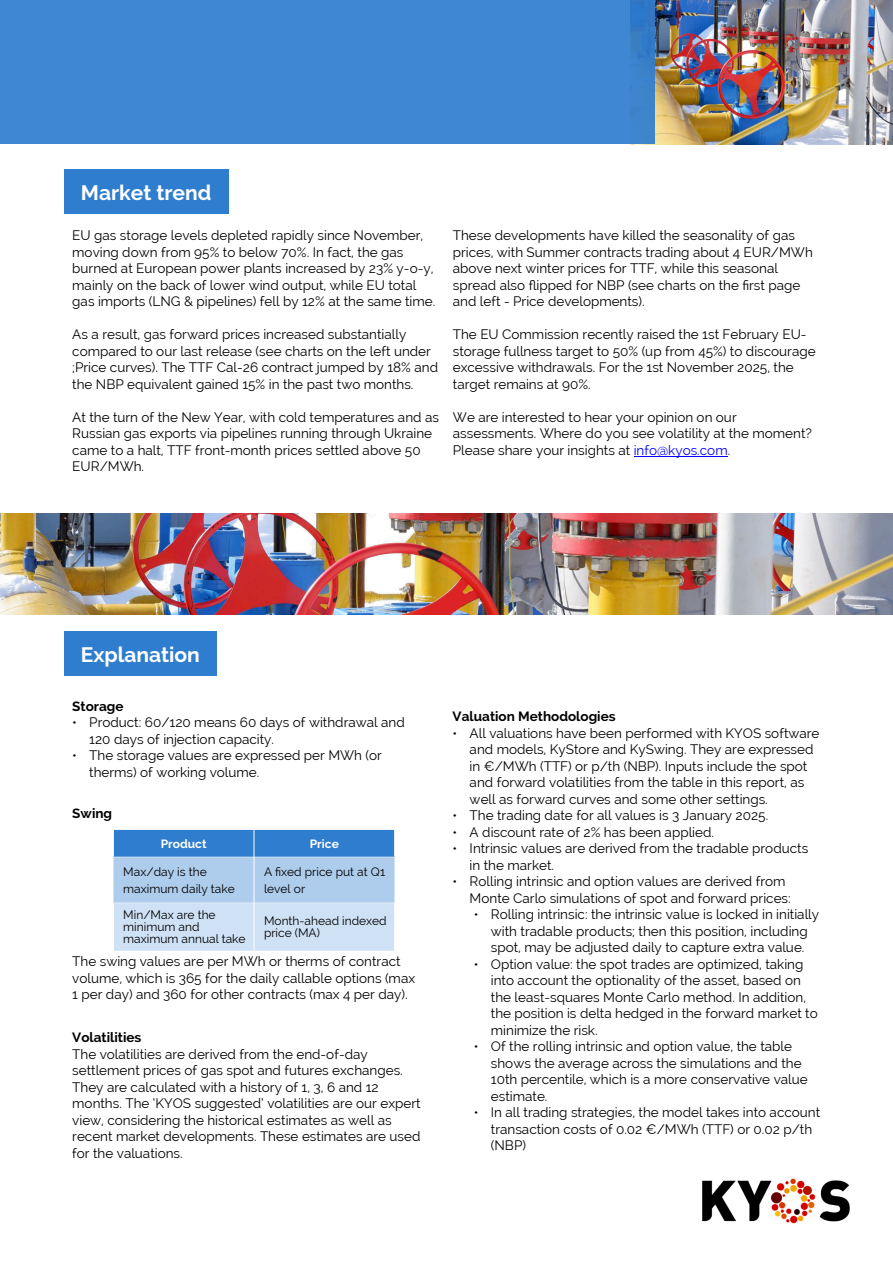
<style>
.page{position:relative;width:893px;height:1263px;background:#fff}
.page>*{position:absolute;margin:0;border:0;box-sizing:border-box;transform-origin:0 0}
.t1{font:700 21px "Raleway";color:#fff}
.t2{font:13.5px "Raleway";color:#000}
.t3{font:700 13.5px "Raleway";color:#000}
.t4{font:12px "Raleway";color:#000}
.t5{font:700 12px "Raleway";color:#fff}
.s1{color:#00f}
</style>
<div class="page">
<img style="left:655px;top:0;width:238px;height:144px">
<img style="left:702px;top:1178px;width:148px;height:46px">
<div style="left:113px;top:829px;width:282px;height:28px;background:#2f7dcf"></div>
<div style="left:113px;top:857px;width:282px;height:46px;background:#aeccec"></div>
<div style="left:113px;top:903px;width:282px;height:48px;background:#cfe1f4"></div>
<hr style="left:113px;top:856px;width:1px;height:47px;background:#d3e3f4">
<hr style="left:394px;top:856px;width:1px;height:47px;background:#d2e3f4">
<hr style="left:254px;top:829px;width:1px;height:122px;background:#fff">
<svg style="left:113px;top:830px;width:1px;height:26px"></svg>
<svg style="left:394px;top:830px;width:1px;height:26px"></svg>
<hr style="left:113px;top:903px;width:1px;height:49px;background:#fff">
<hr style="left:394px;top:903px;width:1px;height:49px;background:#fff">
<hr style="left:113px;top:856px;width:282px;height:1px;background:#68a1dc">
<hr style="left:113px;top:902px;width:282px;height:1px;background:#caddf2">
<hr style="left:113px;top:829px;width:282px;height:1px;background:#fff">
<div style="left:64px;top:631px;width:153px;height:45px;background:#2f7dcf"></div>
<hr style="left:634px;top:456px;width:94px;height:1px;background:#00f">
<div style="left:64px;top:170px;width:165px;height:44px;background:#2f7dcf"></div>
<img style="left:0;top:514px;width:893px;height:101px">
<div style="left:0;top:0;width:655px;height:144px;background:#3f87d2"></div>
<p class="t1" style="left:81px;top:180px;width:132px">Market trend</p>
<p class="t2" style="left:72px;top:228px;width:352px">EU gas storage levels depleted rapidly since November,</p>
<p class="t2" style="left:72px;top:244px;width:333px">moving down from 95% to below 70%. In fact, the gas</p>
<p class="t2" style="left:72px;top:261px;width:363px">burned at European power plants increased by 23% y-o-y,</p>
<p class="t2" style="left:72px;top:277px;width:346px">mainly on the back of lower wind output, while EU total</p>
<p class="t2" style="left:72px;top:294px;width:365px">gas imports (LNG &amp; pipelines) fell by 12% at the same time.</p>
<p class="t2" style="left:72px;top:327px;width:336px">As a result, gas forward prices increased substantially</p>
<p class="t2" style="left:72px;top:343px;width:360px">compared to our last release (see charts on the left under</p>
<p class="t2" style="left:72px;top:360px;width:367px">;Price curves). The TTF Cal-26 contract jumped by 18% and</p>
<p class="t2" style="left:72px;top:376px;width:343px">the NBP equivalent gained 15% in the past two months.</p>
<p class="t2" style="left:72px;top:409px;width:368px">At the turn of the New Year, with cold temperatures and as</p>
<p class="t2" style="left:72px;top:426px;width:361px">Russian gas exports via pipelines running through Ukraine</p>
<p class="t2" style="left:72px;top:442px;width:350px">came to a halt, TTF front-month prices settled above 50</p>
<p class="t2" style="left:72px;top:459px;width:73px">EUR/MWh.</p>
<p class="t2" style="left:453px;top:228px;width:344px">These developments have killed the seasonality of gas</p>
<p class="t2" style="left:453px;top:244px;width:362px">prices, with Summer contracts trading about 4 EUR/MWh</p>
<p class="t2" style="left:453px;top:261px;width:327px">above next winter prices for TTF, while this seasonal</p>
<p class="t2" style="left:453px;top:277px;width:349px">spread also flipped for NBP (see charts on the first page</p>
<p class="t2" style="left:453px;top:294px;width:193px">and left - Price developments).</p>
<p class="t2" style="left:453px;top:327px;width:355px">The EU Commission recently raised the 1st February EU-</p>
<p class="t2" style="left:453px;top:343px;width:364px">storage fullness target to 50% (up from 45%) to discourage</p>
<p class="t2" style="left:453px;top:360px;width:342px">excessive withdrawals. For the 1st November 2025, the</p>
<p class="t2" style="left:453px;top:376px;width:139px">target remains at 90%.</p>
<p class="t2" style="left:453px;top:409px;width:285px">We are interested to hear your opinion on our</p>
<p class="t2" style="left:453px;top:426px;width:361px">assessments. Where do you see volatility at the moment?</p>
<p class="t2" style="left:453px;top:442px;width:279px">Please share your insights at <span class="s1">info@kyos.com</span>.</p>
<p class="t1" style="left:81px;top:642px;width:121px">Explanation</p>
<p class="t3" style="left:72px;top:698px;width:53px">Storage</p>
<p class="t2" style="left:72px;top:715px;width:334px">• Product: 60/120 means 60 days of withdrawal and</p>
<p class="t2" style="left:89px;top:731px;width:186px">120 days of injection capacity.</p>
<p class="t2" style="left:72px;top:748px;width:311px">• The storage values are expressed per MWh (or</p>
<p class="t2" style="left:89px;top:764px;width:172px">therms) of working volume.</p>
<p class="t3" style="left:72px;top:805px;width:41px">Swing</p>
<p class="t5" style="left:161px;top:836px;width:47px">Product</p>
<p class="t5" style="left:310px;top:836px;width:31px">Price</p>
<p class="t4" style="left:123px;top:865px;width:85px">Max/day is the</p>
<p class="t4" style="left:123px;top:881px;width:113px">maximum daily take</p>
<p class="t4" style="left:264px;top:865px;width:123px">A fixed price put at Q1</p>
<p class="t4" style="left:264px;top:881px;width:43px">level or</p>
<p class="t4" style="left:123px;top:908px;width:94px">Min/Max are the</p>
<p class="t4" style="left:123px;top:920px;width:78px">minimum and</p>
<p class="t4" style="left:123px;top:932px;width:124px">maximum annual take</p>
<p class="t4" style="left:264px;top:914px;width:124px">Month-ahead indexed</p>
<p class="t4" style="left:264px;top:926px;width:58px">price (MA)</p>
<p class="t2" style="left:72px;top:954px;width:330px">The swing values are per MWh or therms of contract</p>
<p class="t2" style="left:72px;top:970px;width:344px">volume, which is 365 for the daily callable options (max</p>
<p class="t2" style="left:72px;top:987px;width:337px">1 per day) and 360 for other contracts (max 4 per day).</p>
<p class="t3" style="left:72px;top:1029px;width:71px">Volatilities</p>
<p class="t2" style="left:72px;top:1046px;width:297px">The volatilities are derived from the end-of-day</p>
<p class="t2" style="left:72px;top:1062px;width:332px">settlement prices of gas spot and futures exchanges.</p>
<p class="t2" style="left:72px;top:1079px;width:308px">They are calculated with a history of 1, 3, 6 and 12</p>
<p class="t2" style="left:72px;top:1095px;width:350px">months. The ‘KYOS suggested’ volatilities are our expert</p>
<p class="t2" style="left:72px;top:1112px;width:321px">view, considering the historical estimates as well as</p>
<p class="t2" style="left:72px;top:1128px;width:350px">recent market developments. These estimates are used</p>
<p class="t2" style="left:72px;top:1145px;width:112px">for the valuations.</p>
<p class="t3" style="left:453px;top:708px;width:164px">Valuation Methodologies</p>
<p class="t2" style="left:453px;top:725px;width:368px">• All valuations have been performed with KYOS software</p>
<p class="t2" style="left:470px;top:741px;width:345px">and models, KyStore and KySwing. They are expressed</p>
<p class="t2" style="left:470px;top:758px;width:339px">in €/MWh (TTF) or p/th (NBP). Inputs include the spot</p>
<p class="t2" style="left:470px;top:774px;width:336px">and forward volatilities from the table in this report, as</p>
<p class="t2" style="left:470px;top:791px;width:300px">well as forward curves and some other settings.</p>
<p class="t2" style="left:453px;top:807px;width:317px">• The trading date for all values is 3 January 2025.</p>
<p class="t2" style="left:453px;top:824px;width:263px">• A discount rate of 2% has been applied.</p>
<p class="t2" style="left:453px;top:840px;width:357px">• Intrinsic values are derived from the tradable products</p>
<p class="t2" style="left:470px;top:857px;width:86px">in the market.</p>
<p class="t2" style="left:453px;top:873px;width:334px">• Rolling intrinsic and option values are derived from</p>
<p class="t2" style="left:470px;top:890px;width:323px">Monte Carlo simulations of spot and forward prices:</p>
<p class="t2" style="left:474px;top:906px;width:347px">• Rolling intrinsic: the intrinsic value is locked in initially</p>
<p class="t2" style="left:491px;top:923px;width:318px">with tradable products; then this position, including</p>
<p class="t2" style="left:491px;top:939px;width:315px">spot, may be adjusted daily to capture extra value.</p>
<p class="t2" style="left:474px;top:956px;width:331px">• Option value: the spot trades are optimized, taking</p>
<p class="t2" style="left:491px;top:972px;width:312px">into account the optionality of the asset, based on</p>
<p class="t2" style="left:491px;top:989px;width:317px">the least-squares Monte Carlo method. In addition,</p>
<p class="t2" style="left:491px;top:1005px;width:328px">the position is delta hedged in the forward market to</p>
<p class="t2" style="left:491px;top:1022px;width:108px">minimize the risk.</p>
<p class="t2" style="left:474px;top:1038px;width:320px">• Of the rolling intrinsic and option value, the table</p>
<p class="t2" style="left:491px;top:1055px;width:312px">shows the average across the simulations and the</p>
<p class="t2" style="left:491px;top:1071px;width:318px">10th percentile, which is a more conservative value</p>
<p class="t2" style="left:491px;top:1088px;width:58px">estimate.</p>
<p class="t2" style="left:474px;top:1104px;width:348px">• In all trading strategies, the model takes into account</p>
<p class="t2" style="left:491px;top:1121px;width:323px">transaction costs of 0.02 €/MWh (TTF) or 0.02 p/th</p>
<p class="t2" style="left:491px;top:1137px;width:37px">(NBP)</p>
</div>
